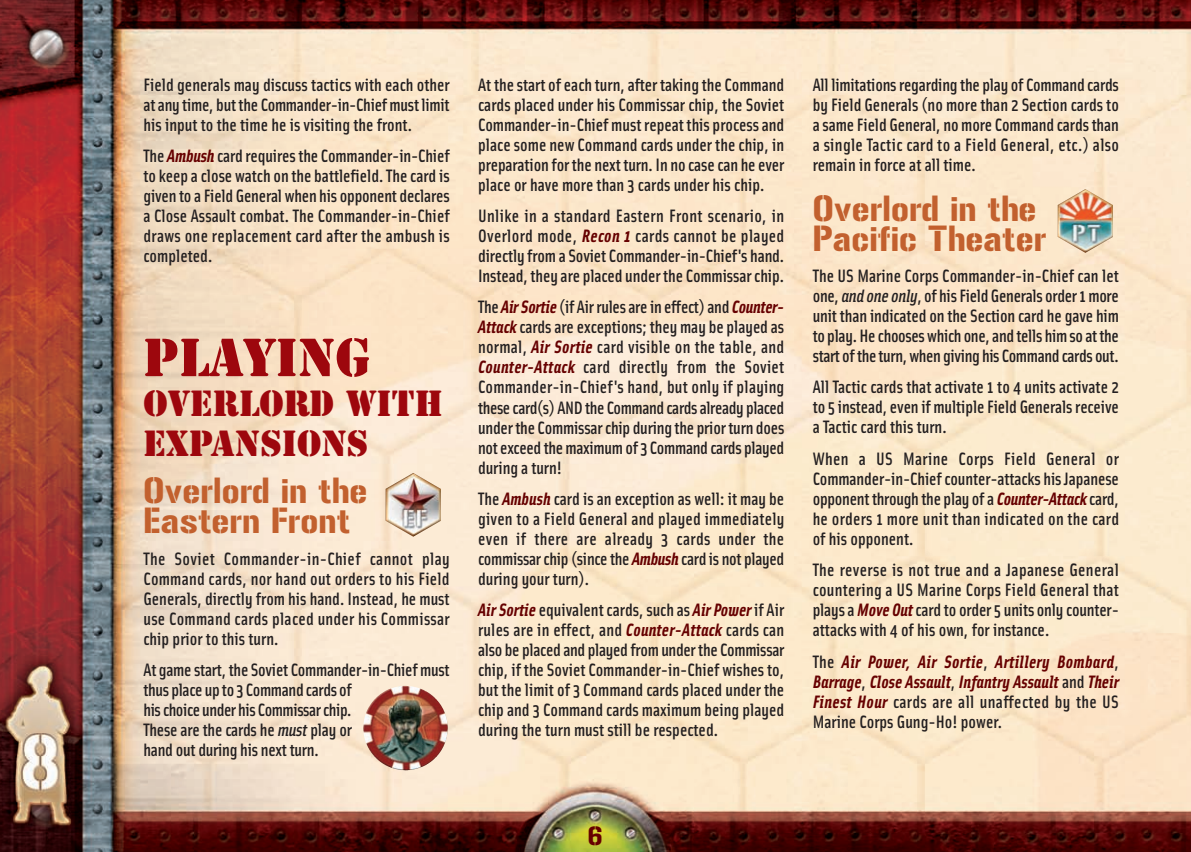
<style>
.page{position:relative;width:1191px;height:852px;background:#fff}
.page>*{position:absolute;margin:0;border:0;box-sizing:border-box;transform-origin:0 0}
.t1{font:50px "Stencil";color:#9d070d}
.t2{font:36px/30px "Gunplay";color:#c2602e}
.t3{font:34px/40px "Stencil";color:#9d070d}
.t4{font:26px "Gunplay";color:#600}
.t5{font:500 18px/20px "Solex";letter-spacing:-.005em;color:#231f20;text-align:justify}
.t6{font:italic 700 18px/20px "Solex";color:#600;text-align:justify}
.s1{font-weight:700;font-style:italic;color:#600}
.s2{font-style:italic}
.s3{font-weight:500;font-style:normal;color:#231f20}
</style>
<div class="page">
<img style="left:0;top:0;width:1191px;height:851px">
<img style="left:385px;top:473px;width:56px;height:63px">
<img style="left:403px;top:685px;width:45px;height:63px">
<img style="left:1057px;top:189px;width:56px;height:64px">
<p class="t5" style="left:143px;top:76px;width:308px">Field generals may discuss tactics with each other at any time, but the Commander-in-Chief must limit his input to the time he is visiting the front.</p>
<p class="t5" style="left:143px;top:147px;width:308px">The <span class="s1">Ambush</span> card requires the Commander-in-Chief to keep a close watch on the battlefield. The card is given to a Field General when his opponent declares a Close Assault combat. The Commander-in-Chief draws one replacement card after the ambush is completed.</p>
<h1 class="t1" style="left:143px;top:329px;width:228px">PLAYING</h1>
<h3 class="t3" style="left:143px;top:384px;width:301px">OVERLORD WITH<br>EXPANSIONS</h3>
<h2 class="t2" style="left:143px;top:478px;width:225px">Overlord in the<br>Eastern Front</h2>
<p class="t5" style="left:143px;top:550px;width:308px">The Soviet Commander-in-Chief cannot play Command cards, nor hand out orders to his Field Generals, directly from his hand. Instead, he must use Command cards placed under his Commissar chip prior to this turn.</p>
<p class="t5" style="left:143px;top:661px;width:308px;text-align:left">At game start, the Soviet Commander-in-Chief must thus place up to 3 Command cards of<br>his choice under his Commissar chip.<br>These are the cards he <span class="s2">must</span> play or<br>hand out during his next turn.</p>
<p class="t5" style="left:478px;top:76px;width:308px">At the start of each turn, after taking the Command cards placed under his Commissar chip, the Soviet Commander-in-Chief must repeat this process and place some new Command cards under the chip, in preparation for the next turn. In no case can he ever place or have more than 3 cards under his chip.</p>
<p class="t5" style="left:478px;top:207px;width:308px">Unlike in a standard Eastern Front scenario, in Overlord mode, <span class="s1">Recon 1</span> cards cannot be played directly from a Soviet Commander-in-Chief's hand.<br>Instead, they are placed under the Commissar chip.</p>
<p class="t5" style="left:478px;top:299px;width:308px">The <span class="s1">Air Sortie</span> (if Air rules are in effect) and <span class="s1">Counter-Attack</span> cards are exceptions; they may be played as normal, <span class="s1">Air Sortie</span> card visible on the table, and <span class="s1">Counter-Attack</span> card directly from the Soviet Commander-in-Chief's hand, but only if playing these card(s) AND the Command cards already placed under the Commissar chip during the prior turn does not exceed the maximum of 3 Command cards played during a turn!</p>
<p class="t5" style="left:478px;top:490px;width:308px">The <span class="s1">Ambush</span> card is an exception as well: it may be given to a Field General and played immediately even if there are already 3 cards under the commissar chip (since the <span class="s1">Ambush</span> card is not played during your turn).</p>
<p class="t5" style="left:478px;top:601px;width:308px"><span class="s1">Air Sortie</span> equivalent cards, such as <span class="s1">Air Power</span> if Air rules are in effect, and <span class="s1">Counter-Attack</span> cards can also be placed and played from under the Commissar chip, if the Soviet Commander-in-Chief wishes to, but the limit of 3 Command cards placed under the chip and 3 Command cards maximum being played during the turn must still be respected.</p>
<h3 class="t4" style="left:588px;top:826px;width:16px">6</h3>
<p class="t5" style="left:812px;top:76px;width:308px">All limitations regarding the play of Command cards by Field Generals (no more than 2 Section cards to a same Field General, no more Command cards than a single Tactic card to a Field General, etc.) also remain in force at all time.</p>
<h2 class="t2" style="left:812px;top:196px;width:235px">Overlord in the<br>Pacific Theater</h2>
<p class="t5" style="left:812px;top:267px;width:308px">The US Marine Corps Commander-in-Chief can let one, <span class="s2">and one only</span>, of his Field Generals order 1 more unit than indicated on the Section card he gave him to play. He chooses which one, and tells him so at the start of the turn, when giving his Command cards out.</p>
<p class="t5" style="left:812px;top:379px;width:308px">All Tactic cards that activate 1 to 4 units activate 2 to 5 instead, even if multiple Field Generals receive a Tactic card this turn.</p>
<p class="t5" style="left:812px;top:450px;width:308px">When a US Marine Corps Field General or Commander-in-Chief counter-attacks his Japanese opponent through the play of a <span class="s1">Counter-Attack</span> card, he orders 1 more unit than indicated on the card of his opponent.</p>
<p class="t5" style="left:812px;top:561px;width:308px">The reverse is not true and a Japanese General countering a US Marine Corps Field General that plays a <span class="s1">Move Out</span>card to order 5 units only counter&shy;attacks with 4 of his own, for instance.</p>
<p class="t6" style="left:812px;top:653px;width:308px"><span class="s3">The</span> Air Power, Air Sortie<span class="s3">,</span> Artillery Bombard<span class="s3">, </span>Barrage<span class="s3">,</span> Close Assault<span class="s3">,</span> Infantry Assault <span class="s3">and</span> Their Finest Hour <span class="s3">cards are all unaffected by the US Marine Corps Gung-Ho! power.</span></p>
</div>
